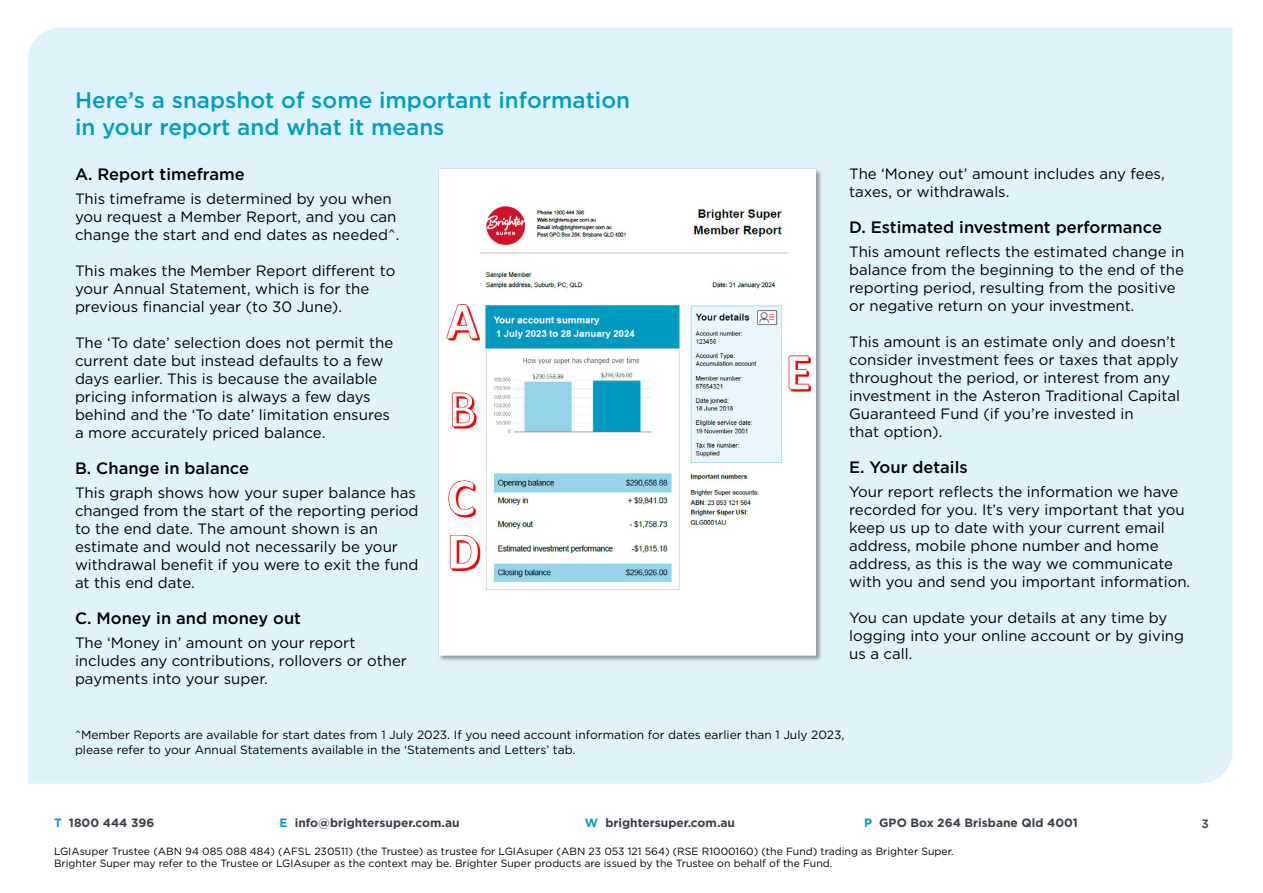
<style>
.page{position:relative;width:1263px;height:893px;background:#fff}
.page>*{position:absolute;margin:0;border:0;box-sizing:border-box;transform-origin:0 0}
.t1{font:500 22.5px/27px "Gotham";color:#009fc0}
.t2{font:500 16.5px "Gotham";color:#000}
.t3{font:15px/18px "Gotham";color:#000}
.t4{font:12px/15px "Gotham";color:#000}
.t5{font:700 12px "Gotham";color:#394048}
.t6{font:500 12px "Gotham";color:#394048}
.t7{font:10.5px/12.6px "Gotham";color:#000}
.s1{color:#009fc0}
</style>
<div class="page">
<div style="left:28px;top:28px;width:1204px;height:756px;background:#dff3fd"></div>
<img style="left:436px;top:167px;width:388px;height:497px">
<h1 class="t1" style="left:75px;top:86px;width:557px">Here’s a snapshot of some important information in your report and what it means</h1>
<p class="t2" style="left:75px;top:163px;width:171px">A. Report timeframe</p>
<p class="t3" style="left:75px;top:189px;width:326px">This timeframe is determined by you when you request a Member Report, and you can change the start and end dates as needed^.</p>
<p class="t3" style="left:75px;top:261px;width:322px">This makes the Member Report different to your Annual Statement, which is for the previous financial year (to 30 June).</p>
<p class="t3" style="left:75px;top:333px;width:320px">The ‘To date’ selection does not permit the current date but instead defaults to a few days earlier. This is because the available pricing information is always a few days behind and the ‘To date’ limitation ensures a more accurately priced balance.</p>
<p class="t2" style="left:75px;top:457px;width:176px">B. Change in balance</p>
<p class="t3" style="left:75px;top:483px;width:345px">This graph shows how your super balance has changed from the start of the reporting period to the end date. The amount shown is an estimate and would not necessarily be your withdrawal benefit if you were to exit the fund at this end date.</p>
<p class="t2" style="left:75px;top:607px;width:228px">C. Money in and money out</p>
<p class="t3" style="left:75px;top:633px;width:333px">The ‘Money in’ amount on your report includes any contributions, rollovers or other payments into your super.</p>
<p class="t3" style="left:849px;top:164px;width:317px">The ‘Money out’ amount includes any fees, taxes, or withdrawals.</p>
<p class="t2" style="left:849px;top:216px;width:314px">D. Estimated investment performance</p>
<p class="t3" style="left:849px;top:242px;width:337px">This amount reflects the estimated change in balance from the beginning to the end of the reporting period, resulting from the positive or negative return on your investment.</p>
<p class="t3" style="left:849px;top:332px;width:332px">This amount is an estimate only and doesn’t consider investment fees or taxes that apply throughout the period, or interest from any investment in the Asteron Traditional Capital Guaranteed Fund (if you’re invested in<br>that option).</p>
<p class="t2" style="left:849px;top:456px;width:120px">E. Your details</p>
<p class="t3" style="left:849px;top:482px;width:343px">Your report reflects the information we have recorded for you. It’s very important that you keep us up to date with your current email address, mobile phone number and home address, as this is the way we communicate with you and send you important information.</p>
<p class="t3" style="left:849px;top:608px;width:336px">You can update your details at any time by logging into your online account or by giving us a call.</p>
<p class="t4" style="left:75px;top:727px;width:771px">^Member Reports are available for start dates from 1 July 2023. If you need account information for dates earlier than 1 July 2023, please refer to your Annual Statements available in the ‘Statements and Letters’ tab.</p>
<p class="t5" style="left:54px;top:815px;width:102px"><span class="s1">T</span> 1800 444 396</p>
<p class="t5" style="left:279px;top:815px;width:182px"><span class="s1">E</span> info@brightersuper.com.au</p>
<p class="t5" style="left:585px;top:815px;width:152px"><span class="s1">W</span> brightersuper.com.au</p>
<p class="t5" style="left:864px;top:815px;width:215px"><span class="s1">P</span> GPO Box 264 Brisbane Qld 4001</p>
<p class="t7" style="left:54px;top:845px;width:901px">LGIAsuper Trustee (ABN 94 085 088 484) (AFSL 230511) (the Trustee) as trustee for LGIAsuper (ABN 23 053 121 564) (RSE R1000160) (the Fund) trading as Brighter Super.<br>Brighter Super may refer to the Trustee or LGIAsuper as the context may be. Brighter Super products are issued by the Trustee on behalf of the Fund.</p>
<p class="t6" style="left:1202px;top:815px;width:9px">3</p>
</div>
